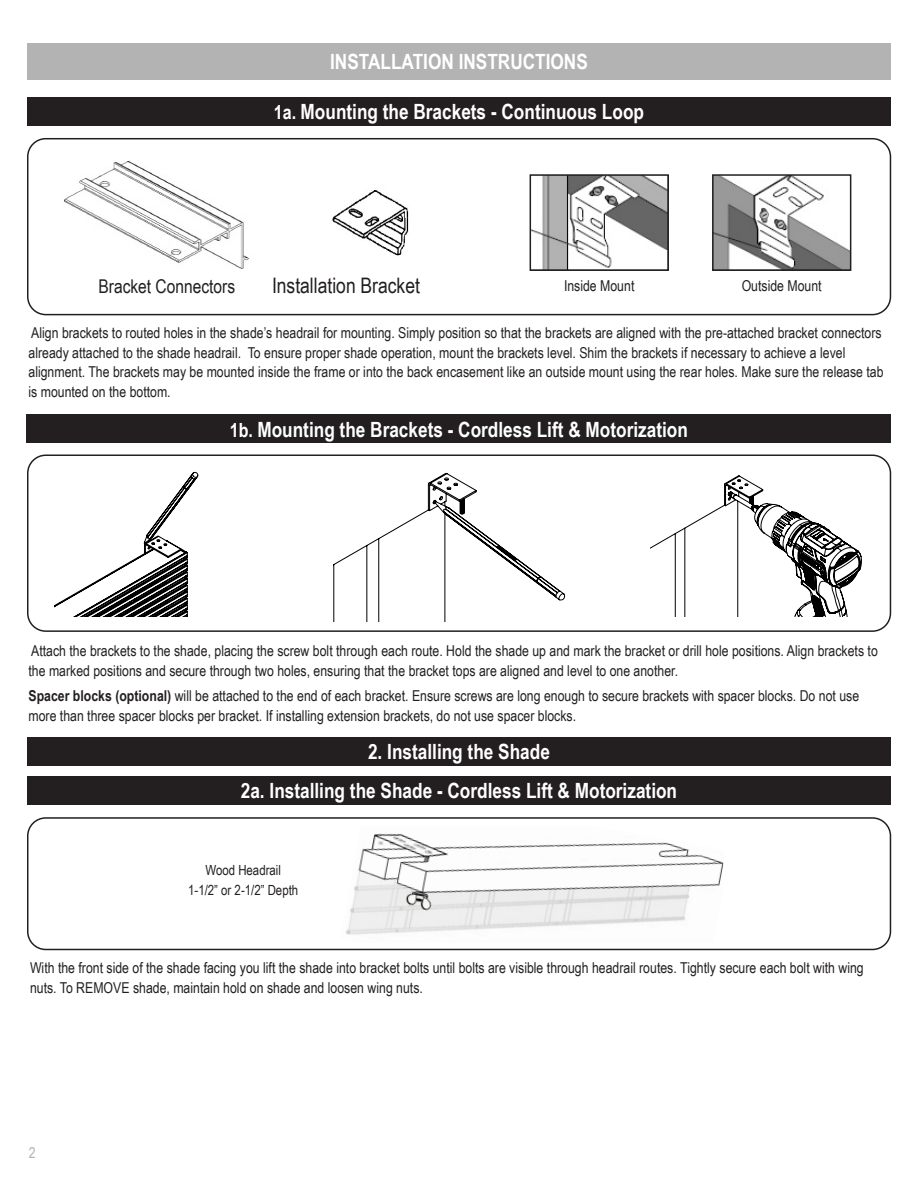
<style>
.page{position:relative;width:918px;height:1188px;background:#fff}
.page>*{position:absolute;margin:0;border:0;box-sizing:border-box;transform-origin:0 0}
.t1{font:21.3px "Arial Narrow";color:#231f20}
.t2{font:700 21px "Arial Narrow";color:#fff}
.t3{font:19.05px "Arial Narrow";color:#231f20}
.body_10light{font:15px/19.5px "Arial Narrow";color:#231f20}
.t4{font:15px "Arial Narrow";color:#b3b3b3}
.t5{font:13.95px "Arial Narrow";color:#231f20}
.s1{font-size:19.5px}
.s2{font-weight:700}
</style>
<div class="page">
<div style="left:27px;top:97px;width:864px;height:29px;background:#231f20"></div>
<div style="left:27px;top:737px;width:864px;height:28px;background:#231f20"></div>
<div style="left:27px;top:777px;width:864px;height:28px;background:#231f20"></div>
<div style="left:27px;top:415px;width:864px;height:28px;background:#231f20"></div>
<div style="left:27px;top:43px;width:864px;height:36px;background:#b3b3b3"></div>
<div style="left:27px;top:138px;width:864px;height:177px;border:2px solid #231f20;border-radius:18px"></div>
<div style="left:27px;top:454px;width:864px;height:178px;border:2px solid #231f20;border-radius:18px"></div>
<div style="left:27px;top:817px;width:864px;height:133px;border:2px solid #231f20;border-radius:18px"></div>
<svg style="left:54px;top:471px;width:145px;height:145px"></svg>
<svg style="left:333px;top:472px;width:233px;height:149px"></svg>
<svg style="left:650px;top:475px;width:212px;height:141px"></svg>
<img style="left:64px;top:160px;width:185px;height:109px">
<img style="left:332px;top:190px;width:77px;height:66px">
<img style="left:533px;top:177px;width:133px;height:91px">
<div style="left:530px;top:174px;width:139px;height:97px;border:2px solid #231f20"></div>
<img style="left:715px;top:177px;width:133px;height:91px">
<div style="left:712px;top:174px;width:139px;height:97px;border:2px solid #231f20"></div>
<img style="left:346px;top:833px;width:377px;height:102px">
<p class="t2" style="left:330px;top:46px;width:259px">INSTALLATION INSTRUCTIONS</p>
<p class="t2" style="left:274px;top:96px;width:372px"><span class="s1">1a.</span> Mounting the Brackets - Continuous Loop</p>
<p class="t3" style="left:98px;top:272px;width:138px">Bracket Connectors</p>
<p class="t1" style="left:272px;top:270px;width:149px">Installation Bracket</p>
<p class="body_10light" style="left:564px;top:275px;width:72px">Inside Mount</p>
<p class="body_10light" style="left:742px;top:275px;width:81px">Outside Mount</p>
<p class="body_10light" style="left:28px;top:323px;width:857px">Align brackets to routed holes in the shade’s headrail for mounting. Simply position so that the brackets are aligned with the pre-attached bracket connectors already attached to the shade headrail. To ensure proper shade operation, mount the brackets level. Shim the brackets if necessary to achieve a level alignment. The brackets may be mounted inside the frame or into the back encasement like an outside mount using the rear holes. Make sure the release tab is mounted on the bottom.</p>
<p class="t2" style="left:230px;top:413px;width:460px"><span class="s1">1b.</span> Mounting the Brackets - Cordless Lift &amp; Motorization</p>
<p class="body_10light" style="left:28px;top:641px;width:851px">Attach the brackets to the shade, placing the screw bolt through each route. Hold the shade up and mark the bracket or drill hole positions. Align brackets to the marked positions and secure through two holes, ensuring that the bracket tops are aligned and level to one another.</p>
<p class="body_10light" style="left:28px;top:686px;width:832px"><span class="s2">Spacer blocks (optional)</span> will be attached to the end of each bracket. Ensure screws are long enough to secure brackets with spacer blocks. Do not use more than three spacer blocks per bracket. If installing extension brackets, do not use spacer blocks.</p>
<p class="t2" style="left:368px;top:736px;width:183px">2. Installing the Shade</p>
<p class="t2" style="left:241px;top:775px;width:438px">2a. Installing the Shade - Cordless Lift &amp; Motorization</p>
<p class="t5" style="left:205px;top:860px;width:77px">Wood Headrail</p>
<p class="t5" style="left:188px;top:880px;width:112px">1-1/2” or 2-1/2” Depth</p>
<p class="body_10light" style="left:30px;top:958px;width:835px">With the front side of the shade facing you lift the shade into bracket bolts until bolts are visible through headrail routes. Tightly secure each bolt with wing nuts. To REMOVE shade, maintain hold on shade and loosen wing nuts.</p>
<p class="t4" style="left:29px;top:1142px;width:8px">2</p>
</div>
